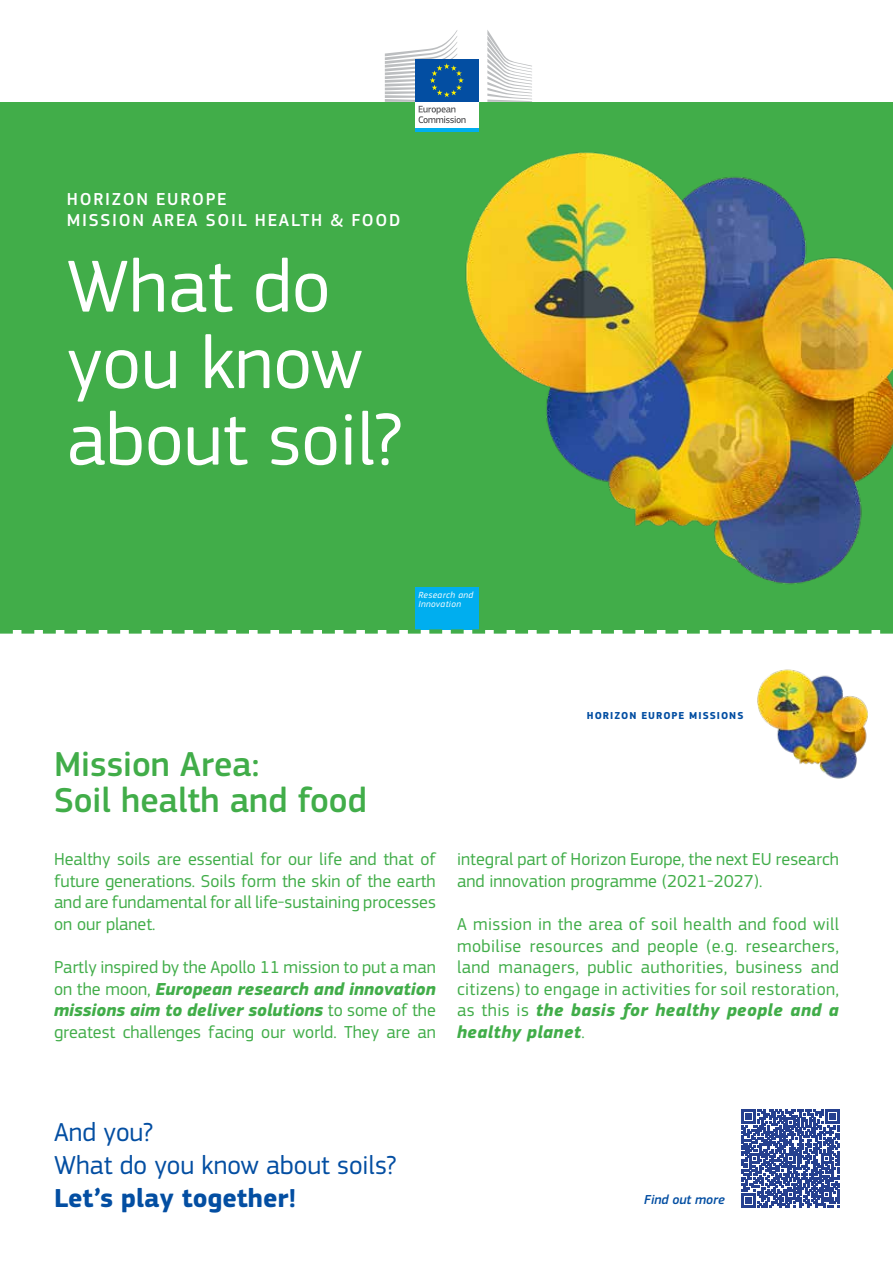
<style>
.page{position:relative;width:893px;height:1263px;background:#fff}
.page>*{position:absolute;margin:0;border:0;box-sizing:border-box;transform-origin:0 0}
.t1{font:76.5px/76.5px "EC Square Sans Pro";color:#fff}
.t2{font:500 36px/36px "EC Square Sans Pro";color:#41ad49}
.t3{font:27px/33px "EC Square Sans Pro";color:#034ea2}
.t4{font:700 27px "EC Square Sans Pro";color:#034ea2}
.t5{font:18px/21.6px "EC Square Sans Pro";color:#41ad49;text-align:justify}
.t6{font:500 18px/21.6px "EC Square Sans Pro";letter-spacing:.095em;color:#fff}
.t7{font:italic 500 13.5px "EC Square Sans Pro";color:#034ea2}
.t8{font:700 10.5px "EC Square Sans Pro";letter-spacing:.095em;color:#034ea2}
.t9{font:italic 9.15px/9px "EC Square Sans Pro";letter-spacing:.04em;color:#fff}
.s1{font-weight:700;font-style:italic}
</style>
<div class="page">
<div style="left:0;top:102px;width:893px;height:527px;background:#41ad49"></div>
<img style="left:465px;top:152px;width:428px;height:454px">
<div style="left:415px;top:101px;width:63px;height:28px;background:#fff"></div>
<div style="left:415px;top:59px;width:63px;height:43px;background:#034ea2"></div>
<hr style="left:415px;top:128px;width:63px;height:4px;background:#00aeef">
<svg style="left:487px;top:30px;width:45px;height:72px"></svg>
<svg style="left:385px;top:30px;width:81px;height:93px"></svg>
<div style="left:415px;top:587px;width:63px;height:42px;background:#00aeef"></div>
<svg style="left:741px;top:1109px;width:98px;height:98px;background:#435a9e"></svg>
<img style="left:757px;top:669px;width:111px;height:110px">
<svg style="left:0;top:629px;width:893px;height:5px"></svg>
<p class="t6" style="left:67px;top:188px;width:335px">HORIZON EUROPE<br>MISSION AREA SOIL HEALTH &amp; FOOD</p>
<h1 class="t1" style="left:67px;top:249px;width:337px">What do you know about soil?</h1>
<p class="t9" style="left:418px;top:590px;width:56px">Research and<br>Innovation</p>
<h2 class="t2" style="left:54px;top:747px;width:314px">Mission Area:<br>Soil health and food</h2>
<p class="t8" style="left:587px;top:709px;width:158px">HORIZON EUROPE MISSIONS</p>
<p class="t5" style="left:54px;top:848px;width:383px">Healthy soils are essential for our life and that of future generations. Soils form the skin of the earth and are fundamental for all life-sustaining processes on our planet.</p>
<p class="t5" style="left:54px;top:956px;width:383px">Partly inspired by the Apollo 11 mission to put a man on the moon, <span class="s1">European research and innovation missions aim to deliver solutions</span> to some of the greatest challenges facing our world. They are an</p>
<p class="t5" style="left:457px;top:848px;width:383px">integral part of Horizon Europe, the next EU research and innovation programme (2021-2027).</p>
<p class="t5" style="left:457px;top:913px;width:383px">A mission in the area of soil health and food will mobilise resources and people (e.g. researchers, land managers, public authorities, business and citizens) to engage in activities for soil restoration, as this is <span class="s1">the basis for healthy people and a healthy planet</span>.</p>
<h3 class="t3" style="left:54px;top:1115px;width:344px">And you?<br>What do you know about soils?</h3>
<h3 class="t4" style="left:54px;top:1181px;width:244px">Let’s play together!</h3>
<p class="t7" style="left:644px;top:1192px;width:82px">Find out more</p>
</div>
